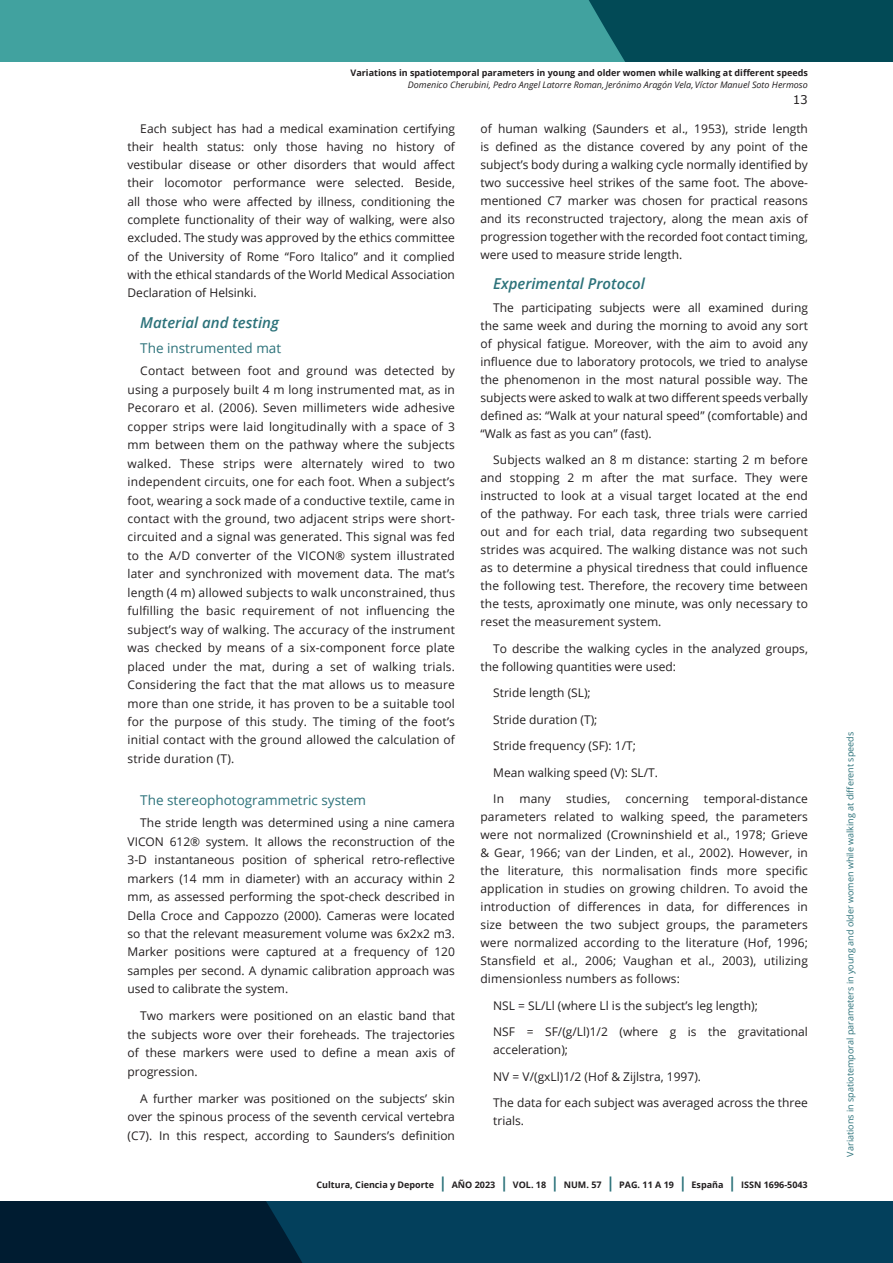
<style>
.page{position:relative;width:893px;height:1263px;background:#fff}
.page>*{position:absolute;margin:0;border:0;box-sizing:border-box;transform-origin:0 0}
.subtitulo_2_H3{font:italic 600 15px "Open Sans";color:#2c727a}
.subtitulo_3_H3{font:13.5px "Open Sans";color:#2c727a}
.Cuerpo_de_texto_P{font:12px/18px "Open Sans";color:#231f20;text-align:justify}
.t1{font:12px "Verdana";color:#231f20}
.t2{font:700 9px "Open Sans";color:#231f20}
.t3{font:9px "Open Sans";color:#2c727a}
.t4{font:italic 9px "Open Sans";color:#231f20}
.s1{font-size:15px;color:#2c727a}
</style>
<div class="page">
<svg style="left:0;top:1201px;width:893px;height:62px;background:#02344e"></svg>
<div style="left:0;top:0;width:893px;height:62px;background:#41a29f"></div>
<div style="left:589px;top:0;width:304px;height:62px;background:#024a56"></div>
<p class="t2" style="left:351px;top:67px;width:459px">Variations in spatiotemporal parameters in young and older women while walking at different speeds</p>
<p class="t4" style="left:408px;top:79px;width:401px">Domenico Cherubini, Pedro Angel Latorre Roman, Jerónimo Aragón Vela, Víctor Manuel Soto Hermoso</p>
<p class="Cuerpo_de_texto_P" style="left:128px;top:119px;width:329px;text-indent:13px">Each subject has had a medical examination certifying their health status: only those having no history of vestibular disease or other disorders that would affect their locomotor performance were selected. Beside, all those who were affected by illness, conditioning the complete functionality of their way of walking, were also excluded. The study was approved by the ethics committee of the University of Rome “Foro Italico” and it complied with the ethical standards of the World Medical Association Declaration of Helsinki.</p>
<p class="subtitulo_2_H3" style="left:140px;top:312px;width:140px">Material and testing</p>
<p class="subtitulo_3_H3" style="left:140px;top:339px;width:142px">The instrumented mat</p>
<p class="Cuerpo_de_texto_P" style="left:128px;top:361px;width:329px;line-height:18.5px;text-indent:13px">Contact between foot and ground was detected by using a purposely built 4 m long instrumented mat, as in Pecoraro et al. (2006). Seven millimeters wide adhesive copper strips were laid longitudinally with a space of 3 mm between them on the pathway where the subjects walked. These strips were alternately wired to two independent circuits, one for each foot. When a subject’s foot, wearing a sock made of a conductive textile, came in contact with the ground, two adjacent strips were short&shy;circuited and a signal was generated. This signal was fed to the A/D converter of the VICON® system illustrated later and synchronized with movement data. The mat’s length (4 m) allowed subjects to walk unconstrained, thus fulfilling the basic requirement of not influencing the subject’s way of walking. The accuracy of the instrument was checked by means of a six-component force plate placed under the mat, during a set of walking trials.<br>Considering the fact that the mat allows us to measure more than one stride, it has proven to be a suitable tool for the purpose of this study. The timing of the foot’s initial contact with the ground allowed the calculation of stride duration (T).</p>
<p class="subtitulo_3_H3" style="left:140px;top:790px;width:227px">The stereophotogrammetric system</p>
<p class="Cuerpo_de_texto_P" style="left:128px;top:813px;width:329px;line-height:18.5px;text-indent:13px">The stride length was determined using a nine camera VICON 612® system. It allows the reconstruction of the 3-D instantaneous position of spherical retro-reflective markers (14 mm in diameter) with an accuracy within 2 mm, as assessed performing the spot-check described in Della Croce and Cappozzo (2000). Cameras were located so that the relevant measurement volume was 6x2x2 m3.<br>Marker positions were captured at a frequency of 120 samples per second. A dynamic calibration approach was used to calibrate the system.</p>
<p class="Cuerpo_de_texto_P" style="left:128px;top:1006px;width:329px;line-height:18.5px;text-indent:13px">Two markers were positioned on an elastic band that the subjects wore over their foreheads. The trajectories of these markers were used to define a mean axis of progression.</p>
<p class="Cuerpo_de_texto_P" style="left:128px;top:1089px;width:329px;line-height:18.5px;text-indent:13px">A further marker was positioned on the subjects’ skin over the spinous process of the seventh cervical vertebra (C7). In this respect, according to Saunders’s definition</p>
<p class="t1" style="left:793px;top:91px;width:17px">13</p>
<p class="Cuerpo_de_texto_P" style="left:480px;top:119px;width:329px">of human walking (Saunders et al., 1953), stride length is defined as the distance covered by any point of the subject’s body during a walking cycle normally identified by two successive heel strikes of the same foot. The above&shy;mentioned C7 marker was chosen for practical reasons and its reconstructed trajectory, along the mean axis of progression together with the recorded foot contact timing, were used to measure stride length.</p>
<p class="subtitulo_2_H3" style="left:493px;top:274px;width:153px">Experimental Protocol</p>
<p class="Cuerpo_de_texto_P" style="left:480px;top:298px;width:329px;text-indent:13px">The participating subjects were all examined during the same week and during the morning to avoid any sort of physical fatigue. Moreover, with the aim to avoid any influence due to laboratory protocols, we tried to analyse the phenomenon in the most natural possible way. The subjects were asked to walk at two different speeds verbally defined as: “Walk at your natural speed” (comfortable) and “Walk as fast as you can” (fast).</p>
<p class="Cuerpo_de_texto_P" style="left:480px;top:450px;width:329px;text-indent:13px">Subjects walked an 8 m distance: starting 2 m before and stopping 2 m after the mat surface. They were instructed to look at a visual target located at the end of the pathway. For each task, three trials were carried out and for each trial, data regarding two subsequent strides was acquired. The walking distance was not such as to determine a physical tiredness that could influence the following test. Therefore, the recovery time between the tests, aproximatly one minute, was only necessary to reset the measurement system.</p>
<p class="Cuerpo_de_texto_P" style="left:480px;top:639px;width:329px;text-indent:13px">To describe the walking cycles in the analyzed groups, the following quantities were used:</p>
<p class="Cuerpo_de_texto_P" style="left:493px;top:683px;width:99px">Stride length (SL);</p>
<p class="Cuerpo_de_texto_P" style="left:493px;top:710px;width:106px">Stride duration (T);</p>
<p class="Cuerpo_de_texto_P" style="left:493px;top:736px;width:144px">Stride frequency (SF): 1/T;</p>
<p class="Cuerpo_de_texto_P" style="left:493px;top:763px;width:166px">Mean walking speed (V): SL/T.</p>
<p class="Cuerpo_de_texto_P" style="left:493px;top:789px;width:12px">In</p>
<p class="Cuerpo_de_texto_P" style="left:519px;top:789px;width:33px">many</p>
<p class="Cuerpo_de_texto_P" style="left:566px;top:789px;width:45px">studies,</p>
<p class="Cuerpo_de_texto_P" style="left:626px;top:789px;width:65px">concerning</p>
<p class="Cuerpo_de_texto_P" style="left:480px;top:789px;width:329px;text-indent:223px">temporal-distance parameters related to walking speed, the parameters were not normalized (Crowninshield et al., 1978; Grieve &amp; Gear, 1966; van der Linden, et al., 2002). However, in the literature, this normalisation finds more specific application in studies on growing children. To avoid the introduction of differences in data, for differences in size between the two subject groups, the parameters were normalized according to the literature (Hof, 1996; Stansfield et al., 2006; Vaughan et al., 2003), utilizing dimensionless numbers as follows:</p>
<p class="Cuerpo_de_texto_P" style="left:493px;top:996px;width:266px">NSL = SL/Ll (where Ll is the subject’s leg length);</p>
<p class="Cuerpo_de_texto_P" style="left:493px;top:1022px;width:316px">NSF = SF/(g/Ll)1/2 (where g is the gravitational acceleration);</p>
<p class="Cuerpo_de_texto_P" style="left:493px;top:1067px;width:209px">NV = V/(gxLl)1/2 (Hof &amp; Zijlstra, 1997).</p>
<p class="Cuerpo_de_texto_P" style="left:493px;top:1093px;width:316px">The data for each subject was averaged across the three trials.</p>
<p class="t2" style="left:317px;top:1179px;width:493px">Cultura, Ciencia y Deporte <span class="s1">|</span> AÑO 2023 <span class="s1">|</span> VOL. 18 <span class="s1">|</span> NUM. 57 <span class="s1">|</span> PAG. 11 A 19 <span class="s1">|</span> España <span class="s1">|</span> ISSN 1696-5043</p>
<p class="t3" style="left:844px;top:1156px;width:426px;rotate:-90deg">Variations in spatiotemporal parameters in young and older women while walking at different speeds</p>
</div>
